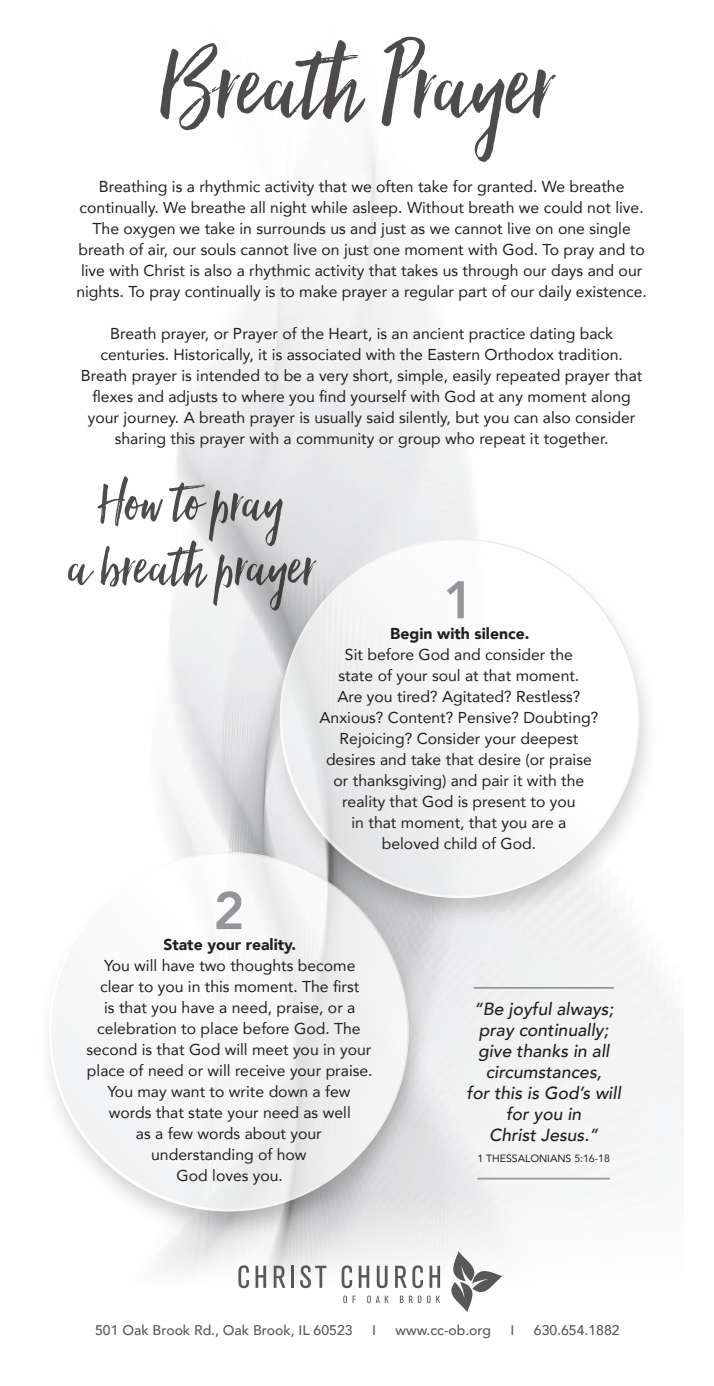
<style>
.page{position:relative;width:714px;height:1386px;background:#fff}
.page>*{position:absolute;margin:0;border:0;box-sizing:border-box;transform-origin:0 0}
.t1{font:126px "Hello Beautiful";color:#231f20}
.t2{font:72.45px/64.4px "Hello Beautiful";color:#231f20;text-align:center}
.t3{font:800 52.5px "Avenir";color:#939598}
.t4{font:italic 500 17.5px/21px "Avenir";color:#231f20;text-align:center}
.t5{font:15.75px/21px "Avenir";color:#231f20;text-align:center}
.t6{font:900 15.75px "Avenir";color:#231f20}
.t7{font:500 14px "Avenir";color:#57585a}
.t8{font:10.5px "Avenir";color:#231f20}
</style>
<div class="page">
<img style="left:162px;top:138px;width:520px;height:1166px">
<hr style="left:473px;top:987px;width:140px;height:2px;background:#939598">
<hr style="left:477px;top:1178px;width:132px;height:2px;background:#939598">
<img style="left:262px;top:530px;width:402px;height:402px">
<svg style="left:282px;top:539px;width:357px;height:357px"></svg>
<img style="left:48px;top:844px;width:385px;height:401px">
<svg style="left:51px;top:852px;width:357px;height:357px"></svg>
<svg style="left:238px;top:1265px;width:11px;height:23px"></svg>
<svg style="left:255px;top:1266px;width:11px;height:22px"></svg>
<svg style="left:273px;top:1266px;width:12px;height:22px"></svg>
<hr style="left:291px;top:1266px;width:3px;height:22px;background:#57585a">
<svg style="left:300px;top:1265px;width:26px;height:23px"></svg>
<svg style="left:341px;top:1265px;width:11px;height:23px"></svg>
<svg style="left:358px;top:1266px;width:11px;height:22px"></svg>
<svg style="left:376px;top:1266px;width:11px;height:22px"></svg>
<svg style="left:395px;top:1266px;width:11px;height:22px"></svg>
<svg style="left:412px;top:1265px;width:10px;height:23px"></svg>
<svg style="left:429px;top:1266px;width:11px;height:22px"></svg>
<svg style="left:343px;top:1296px;width:12px;height:7px"></svg>
<svg style="left:367px;top:1296px;width:21px;height:7px"></svg>
<svg style="left:399px;top:1296px;width:31px;height:7px"></svg>
<svg style="left:436px;top:1296px;width:4px;height:7px"></svg>
<svg style="left:450px;top:1251px;width:52px;height:61px"></svg>
<h1 class="t1" style="left:162px;top:14px;width:391px">Breath Prayer</h1>
<p class="t5" style="left:76px;top:176px;width:571px">Breathing is a rhythmic activity that we often take for granted. We breathe continually. We breathe all night while asleep. Without breath we could not live.<br>The oxygen we take in surrounds us and just as we cannot live on one single breath of air, our souls cannot live on just one moment with God. To pray and to live with Christ is also a rhythmic activity that takes us through our days and our nights. To pray continually is to make prayer a regular part of our daily existence.</p>
<p class="t5" style="left:81px;top:323px;width:562px">Breath prayer, or Prayer of the Heart, is an ancient practice dating back centuries. Historically, it is associated with the Eastern Orthodox tradition.<br>Breath prayer is intended to be a very short, simple, easily repeated prayer that flexes and adjusts to where you find yourself with God at any moment along your journey. A breath prayer is usually said silently, but you can also consider sharing this prayer with a community or group who repeat it together.</p>
<h2 class="t2" style="left:68px;top:474px;width:248px">How to pray<br>a breath prayer</h2>
<h3 class="t3" style="left:443px;top:559px;width:33px">1</h3>
<p class="t6" style="left:390px;top:620px;width:141px">Begin with silence.</p>
<p class="t5" style="left:319px;top:644px;width:280px">Sit before God and consider the<br>state of your soul at that moment.<br>Are you tired? Agitated? Restless?<br>Anxious? Content? Pensive? Doubting?<br>Rejoicing? Consider your deepest desires and take that desire (or praise or thanksgiving) and pair it with the reality that God is present to you<br>in that moment, that you are a<br>beloved child of God.</p>
<h3 class="t3" style="left:213px;top:870px;width:33px">2</h3>
<p class="t6" style="left:163px;top:931px;width:134px">State your reality.</p>
<p class="t5" style="left:86px;top:955px;width:287px">You will have two thoughts become clear to you in this moment. The first<br>is that you have a need, praise, or a celebration to place before God. The second is that God will meet you in your place of need or will receive your praise.<br>You may want to write down a few words that state your need as well<br>as a few words about your understanding of how<br>God loves you.</p>
<p class="t4" style="left:466px;top:999px;width:156px">“Be joyful always; pray continually; give thanks in all circumstances,<br>for this is God’s will for you in<br>Christ Jesus.”</p>
<p class="t8" style="left:477px;top:1150px;width:134px">1 THESSALONIANS 5:16-18</p>
<p class="t7" style="left:95px;top:1318px;width:259px">501 Oak Brook Rd., Oak Brook, IL 60523</p>
<p class="t7" style="left:372px;top:1318px;width:5px">I</p>
<p class="t7" style="left:395px;top:1318px;width:97px">www.cc-ob.org</p>
<p class="t7" style="left:510px;top:1318px;width:5px">I</p>
<p class="t7" style="left:533px;top:1318px;width:87px">630.654.1882</p>
</div>
